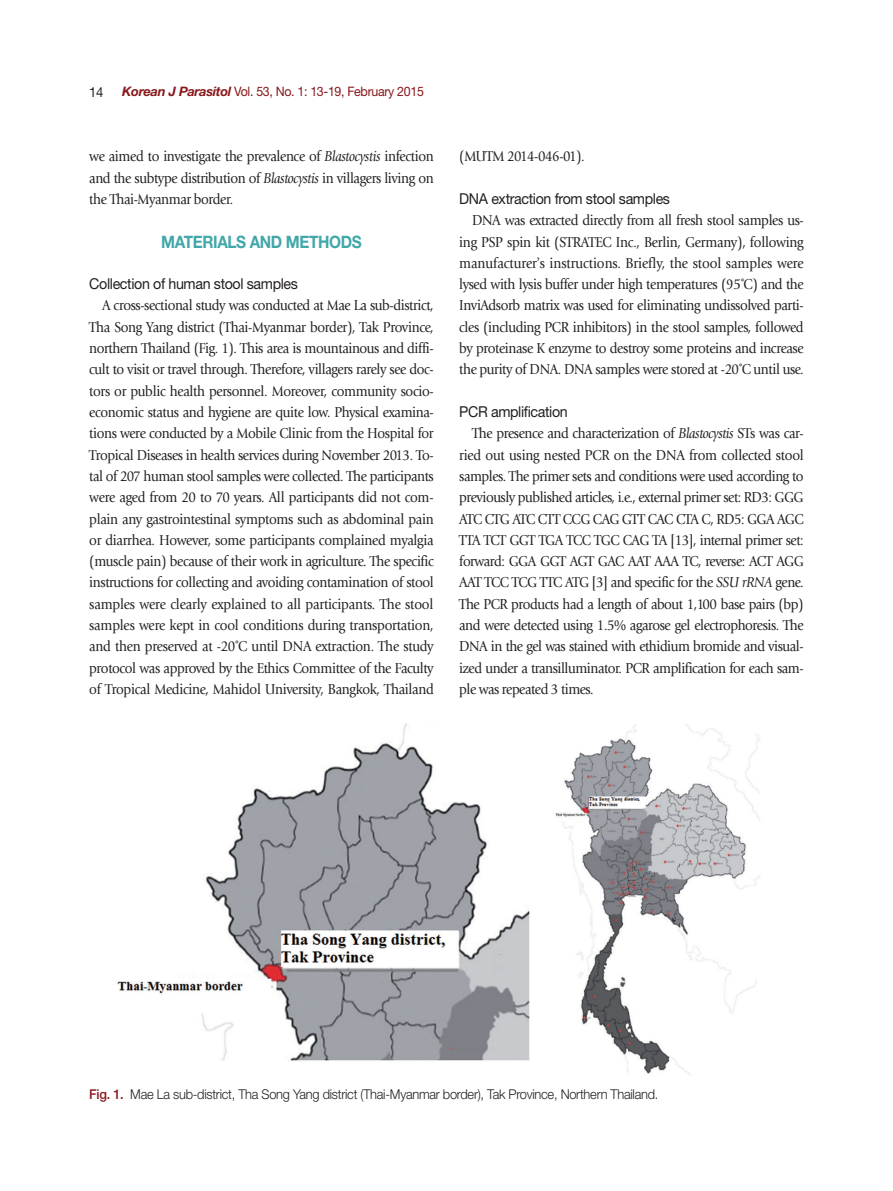
<style>
.page{position:relative;width:893px;height:1191px;background:#fff}
.page>*{position:absolute;margin:0;border:0;box-sizing:border-box;transform-origin:0 0}
.본문_대제목{font:700 17.1px "Helvetica Neue LT Std";letter-spacing:-.025em;color:#41a7a9;scale:.9 1}
.본문{font:15px/21.3px "Giovanni Std";letter-spacing:-.03em;color:#231f20;text-align:justify;scale:.9 1}
.본문_중제목{font:15px "Helvetica Neue LT Std";letter-spacing:-.025em;color:#231f20;scale:.95 1}
.하시라{font:13.8px "Helvetica Neue LT Std";color:#231f20;scale:.95 1}
.표_제목__그림_설명{font:300 13.5px "Helvetica Neue LT Std";letter-spacing:-.02em;color:#231f20;scale:.95 1}
.하시라-2{font:13.05px "Helvetica Neue LT Std";letter-spacing:-.025em;color:#88181b;scale:.95 1}
.s1{font-weight:700;font-style:italic}
.s2{font-style:italic}
.s3{font-family:"Minion Pro"}
.s4{font-weight:500;color:#88181b}
</style>
<div class="page">
<img style="left:117px;top:723px;width:643px;height:352px">
<p class="하시라" style="left:89px;top:83px;width:17px">14</p>
<p class="하시라-2" style="left:122px;top:84px;width:319px"><span class="s1">Korean J Parasitol</span> Vol. 53, No. 1: 13-19, February 2015</p>
<p class="본문" style="left:89px;top:146px;width:384px">we aimed to investigate the prevalence of <span class="s2">Blastocystis</span> infection and the subtype distribution of <span class="s2">Blastocystis</span> in villagers living on the Thai-Myanmar border.</p>
<p class="본문_대제목" style="left:161px;top:232px;width:224px">MATERIALS AND METHODS</p>
<p class="본문_중제목" style="left:89px;top:275px;width:221px">Collection of human stool samples</p>
<p class="본문" style="left:89px;top:295px;width:384px;text-indent:13px">A cross-sectional study was conducted at Mae La sub-district, Tha Song Yang district (Thai-Myanmar border), Tak Province, northern Thailand (Fig. 1). This area is mountainous and diffi&shy;cult to visit or travel through. Therefore, villagers rarely see doc&shy;tors or public health personnel. Moreover, community socio&shy;economic status and hygiene are quite low. Physical examina&shy;tions were conducted by a Mobile Clinic from the Hospital for Tropical Diseases in health services during November 2013. To&shy;tal of 207 human stool samples were collected. The participants were aged from 20 to 70 years. All participants did not com&shy;plain any gastrointestinal symptoms such as abdominal pain or diarrhea. However, some participants complained myalgia (muscle pain) because of their work in agriculture. The specific instructions for collecting and avoiding contamination of stool samples were clearly explained to all participants. The stool samples were kept in cool conditions during transportation, and then preserved at -20˚C until DNA extraction. The study protocol was approved by the Ethics Committee of the Faculty of Tropical Medicine, Mahidol University, Bangkok, Thailand</p>
<p class="본문" style="left:459px;top:146px;width:141px">(MUTM 2014-046-01).</p>
<p class="본문_중제목" style="left:459px;top:190px;width:223px">DNA extraction from stool samples</p>
<p class="본문" style="left:459px;top:210px;width:384px;text-indent:13px">DNA was extracted directly from all fresh stool samples us&shy;ing PSP spin kit (STRATEC Inc., Berlin, Germany), following manufacturer<span class="s3">’</span>s instructions. Briefly, the stool samples were lysed with lysis buffer under high temperatures (95˚C) and the InviAdsorb matrix was used for eliminating undissolved parti&shy;cles (including PCR inhibitors) in the stool samples, followed by proteinase K enzyme to destroy some proteins and increase the purity of DNA. DNA samples were stored at -20˚C until use.</p>
<p class="본문_중제목" style="left:459px;top:403px;width:116px">PCR amplification</p>
<p class="본문" style="left:459px;top:423px;width:384px;text-indent:13px">The presence and characterization of <span class="s2">Blastocystis</span> STs was car&shy;ried out using nested PCR on the DNA from collected stool samples. The primer sets and conditions were used according to previously published articles, i.e., external primer set: RD3: GGG ATC CTG ATC CTT CCG CAG GTT CAC CTA C, RD5: GGA AGC TTA TCT GGT TGA TCC TGC CAG TA [13], internal primer set: forward: GGA GGT AGT GAC AAT AAA TC, reverse: ACT AGG AAT TCC TCG TTC ATG [3] and specific for the <span class="s2">SSU rRNA</span> gene.<br>The PCR products had a length of about 1,100 base pairs (bp) and were detected using 1.5% agarose gel electrophoresis. The DNA in the gel was stained with ethidium bromide and visual&shy;ized under a transilluminator. PCR amplification for each sam&shy;ple was repeated 3 times.</p>
<p class="표_제목__그림_설명" style="left:89px;top:1086px;width:601px"><span class="s4">Fig. 1.</span> Mae La sub-district, Tha Song Yang district (Thai-Myanmar border), Tak Province, Northern Thailand.</p>
</div>
